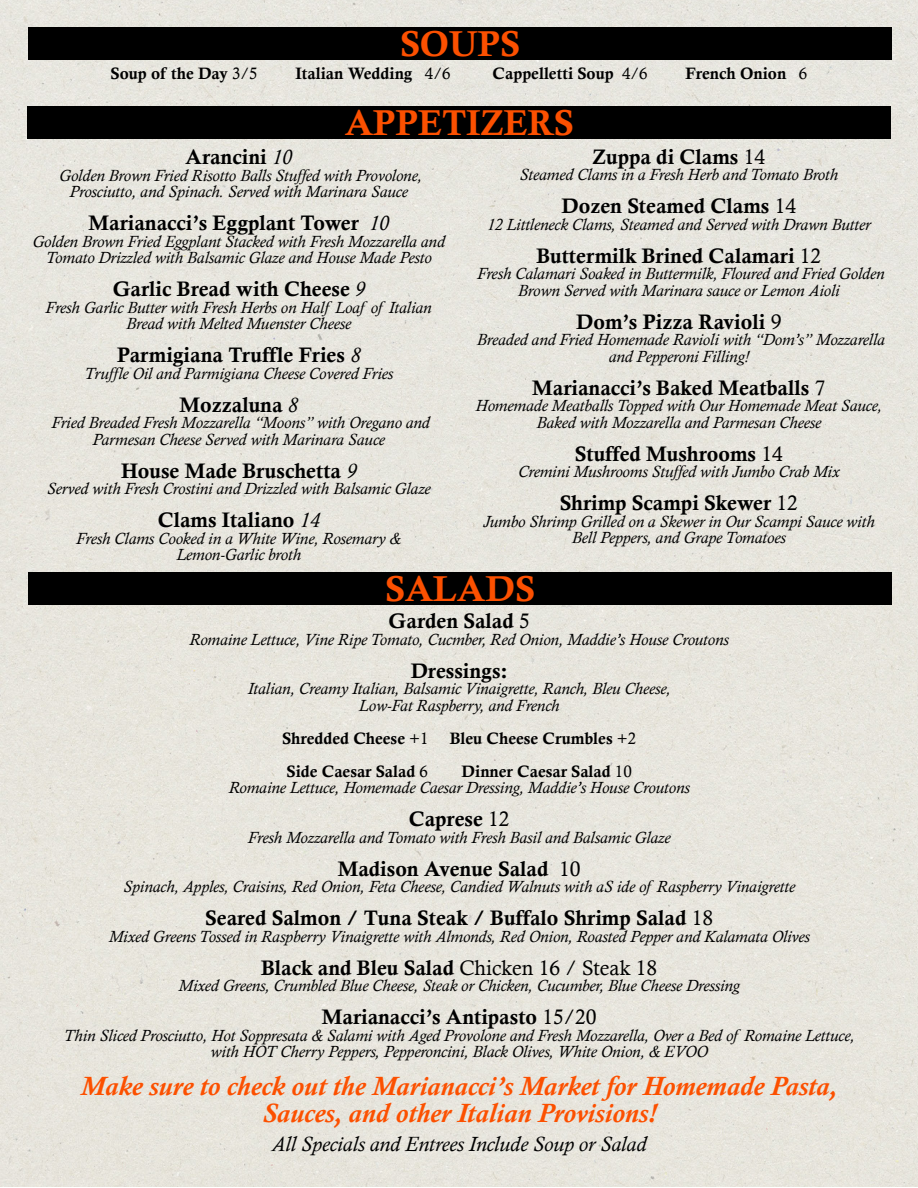
<style>
.page{position:relative;width:918px;height:1188px;background:#fff}
.page>*{position:absolute;margin:0;border:0;box-sizing:border-box;transform-origin:0 0}
.t1{font:36px "Calis MT Bol";color:#fc5000}
.t2{font:italic 700 27px/27px "Calisto";color:#fc5000;text-align:center}
.t3{font:21px "Calis MT Bol";color:#000}
.t4{font:italic 21px "Calisto";color:#000}
.t5{font:italic 16.5px/16.5px "Calisto";color:#000;text-align:center}
.t6{font:16.5px "Calis MT Bol";color:#000}
.s1{font-family:"Calisto"}
.s2{font-family:"Calisto";font-style:italic}
</style>
<div class="page">
<div style="left:0;top:0;width:918px;height:1186px;background:#e7e5dd"></div>
<div style="left:27px;top:106px;width:864px;height:33px;background:#000"></div>
<div style="left:28px;top:572px;width:864px;height:33px;background:#000"></div>
<div style="left:28px;top:27px;width:864px;height:33px;background:#000"></div>
<h1 class="t1" style="left:400px;top:23px;width:122px">SOUPS</h1>
<p class="t6" style="left:111px;top:64px;width:149px">Soup of the Day <span class="s1">3/5</span></p>
<p class="t6" style="left:296px;top:64px;width:157px">Italian Wedding <span class="s1">4/6</span></p>
<p class="t6" style="left:493px;top:64px;width:157px">Cappelletti Soup <span class="s1">4/6</span></p>
<p class="t6" style="left:686px;top:64px;width:123px">French Onion <span class="s1">6</span></p>
<h1 class="t1" style="left:345px;top:102px;width:230px">APPETIZERS</h1>
<p class="t3" style="left:186px;top:145px;width:108px">Arancini <span class="s2">10</span></p>
<p class="t5" style="left:59px;top:167px;width:364px">Golden Brown Fried Risotto Balls Stuffed with Provolone,<br>Prosciutto, and Spinach. Served with Marinara Sauce</p>
<p class="t3" style="left:89px;top:211px;width:302px">Marianacci’s Eggplant Tower <span class="s2">10</span></p>
<p class="t5" style="left:32px;top:233px;width:414px">Golden Brown Fried Eggplant Stacked with Fresh Mozzarella and<br>Tomato Drizzled with Balsamic Glaze and House Made Pesto</p>
<p class="t3" style="left:113px;top:277px;width:253px">Garlic Bread with Cheese <span class="s2">9</span></p>
<p class="t5" style="left:46px;top:299px;width:388px">Fresh Garlic Butter with Fresh Herbs on Half Loaf of Italian<br>Bread with Melted Muenster Cheese</p>
<p class="t3" style="left:117px;top:343px;width:244px">Parmigiana Truffle Fries <span class="s2">8</span></p>
<p class="t5" style="left:84px;top:365px;width:310px">Truffle Oil and Parmigiana Cheese Covered Fries</p>
<p class="t3" style="left:180px;top:392px;width:120px">Mozzaluna <span class="s2">8</span></p>
<p class="t5" style="left:51px;top:414px;width:380px">Fried Breaded Fresh Mozzarella “Moons” with Oregano and<br>Parmesan Cheese Served with Marinara Sauce</p>
<p class="t3" style="left:121px;top:458px;width:237px">House Made Bruschetta <span class="s2">9</span></p>
<p class="t5" style="left:47px;top:480px;width:385px">Served with Fresh Crostini and Drizzled with Balsamic Glaze</p>
<p class="t3" style="left:158px;top:508px;width:163px">Clams Italiano <span class="s2">14</span></p>
<p class="t5" style="left:76px;top:530px;width:327px">Fresh Clams Cooked in a White Wine, Rosemary &amp;<br>Lemon-Garlic broth</p>
<p class="t3" style="left:593px;top:145px;width:174px">Zuppa di Clams <span class="s1">14</span></p>
<p class="t5" style="left:520px;top:167px;width:320px">Steamed Clams in a Fresh Herb and Tomato Broth</p>
<p class="t3" style="left:561px;top:194px;width:236px">Dozen Steamed Clams <span class="s1">14</span></p>
<p class="t5" style="left:487px;top:216px;width:385px">12 Littleneck Clams, Steamed and Served with Drawn Butter</p>
<p class="t3" style="left:536px;top:244px;width:286px">Buttermilk Brined Calamari <span class="s1">12</span></p>
<p class="t5" style="left:477px;top:266px;width:409px">Fresh Calamari Soaked in Buttermilk, Floured and Fried Golden<br>Brown Served with Marinara sauce or Lemon Aioli</p>
<p class="t3" style="left:576px;top:310px;width:207px">Dom’s Pizza Ravioli <span class="s1">9</span></p>
<p class="t5" style="left:477px;top:332px;width:410px">Breaded and Fried Homemade Ravioli with “Dom’s” Mozzarella and Pepperoni Filling!</p>
<p class="t3" style="left:532px;top:376px;width:295px">Marianacci’s Baked Meatballs <span class="s1">7</span></p>
<p class="t5" style="left:476px;top:398px;width:408px">Homemade Meatballs Topped with Our Homemade Meat Sauce,<br>Baked with Mozzarella and Parmesan Cheese</p>
<p class="t3" style="left:575px;top:442px;width:209px">Stuffed Mushrooms <span class="s1">14</span></p>
<p class="t5" style="left:518px;top:464px;width:323px">Cremini Mushrooms Stuffed with Jumbo Crab Mix</p>
<p class="t3" style="left:560px;top:491px;width:240px">Shrimp Scampi Skewer <span class="s1">12</span></p>
<p class="t5" style="left:483px;top:513px;width:393px">Jumbo Shrimp Grilled on a Skewer in Our Scampi Sauce with<br>Bell Peppers, and Grape Tomatoes</p>
<h1 class="t1" style="left:385px;top:568px;width:151px">SALADS</h1>
<p class="t3" style="left:389px;top:609px;width:143px">Garden Salad <span class="s1">5</span></p>
<p class="t5" style="left:190px;top:631px;width:541px">Romaine Lettuce, Vine Ripe Tomato, Cucmber, Red Onion, Maddie’s House Croutons</p>
<p class="t3" style="left:411px;top:658px;width:99px">Dressings:</p>
<p class="t5" style="left:248px;top:680px;width:425px">Italian, Creamy Italian, Balsamic Vinaigrette, Ranch, Bleu Cheese,<br>Low-Fat Raspberry, and French</p>
<p class="t6" style="left:282px;top:729px;width:148px">Shredded Cheese <span class="s1">+1</span></p>
<p class="t6" style="left:450px;top:729px;width:188px">Bleu Cheese Crumbles <span class="s1">+2</span></p>
<p class="t6" style="left:287px;top:762px;width:143px">Side Caesar Salad <span class="s1">6</span></p>
<p class="t6" style="left:462px;top:762px;width:172px">Dinner Caesar Salad <span class="s1">10</span></p>
<p class="t5" style="left:229px;top:779px;width:463px">Romaine Lettuce, Homemade Caesar Dressing, Maddie’s House Croutons</p>
<p class="t3" style="left:409px;top:807px;width:102px">Caprese <span class="s1">12</span></p>
<p class="t5" style="left:248px;top:829px;width:424px">Fresh Mozzarella and Tomato with Fresh Basil and Balsamic Glaze</p>
<p class="t3" style="left:338px;top:856px;width:244px">Madison Avenue Salad <span class="s1">10</span></p>
<p class="t5" style="left:123px;top:878px;width:673px">Spinach, Apples, Craisins, Red Onion, Feta Cheese, Candied Walnuts with aS ide of Raspberry Vinaigrette</p>
<p class="t3" style="left:205px;top:906px;width:509px">Seared Salmon / Tuna Steak / Buffalo Shrimp Salad <span class="s1">18</span></p>
<p class="t5" style="left:109px;top:928px;width:703px">Mixed Greens Tossed in Raspberry Vinaigrette with Almonds, Red Onion, Roasted Pepper and Kalamata Olives</p>
<p class="t3" style="left:261px;top:955px;width:398px">Black and Bleu Salad <span class="s1">Chicken 16 / Steak 18</span></p>
<p class="t5" style="left:178px;top:977px;width:563px">Mixed Greens, Crumbled Blue Cheese, Steak or Chicken, Cucumber, Blue Cheese Dressing</p>
<p class="t3" style="left:322px;top:1005px;width:276px">Marianacci’s Antipasto <span class="s1">15/20</span></p>
<p class="t5" style="left:64px;top:1027px;width:793px">Thin Sliced Prosciutto, Hot Soppresata &amp; Salami with Aged Provolone and Fresh Mozzarella, Over a Bed of Romaine Lettuce, with HOT Cherry Peppers, Pepperoncini, Black Olives, White Onion, &amp; EVOO</p>
<h2 class="t2" style="left:81px;top:1073px;width:758px">Make sure to check out the Marianacci’s Market for Homemade Pasta,<br>Sauces, and other Italian Provisions!</h2>
<p class="t4" style="left:272px;top:1132px;width:376px">All Specials and Entrees Include Soup or Salad</p>
</div>
